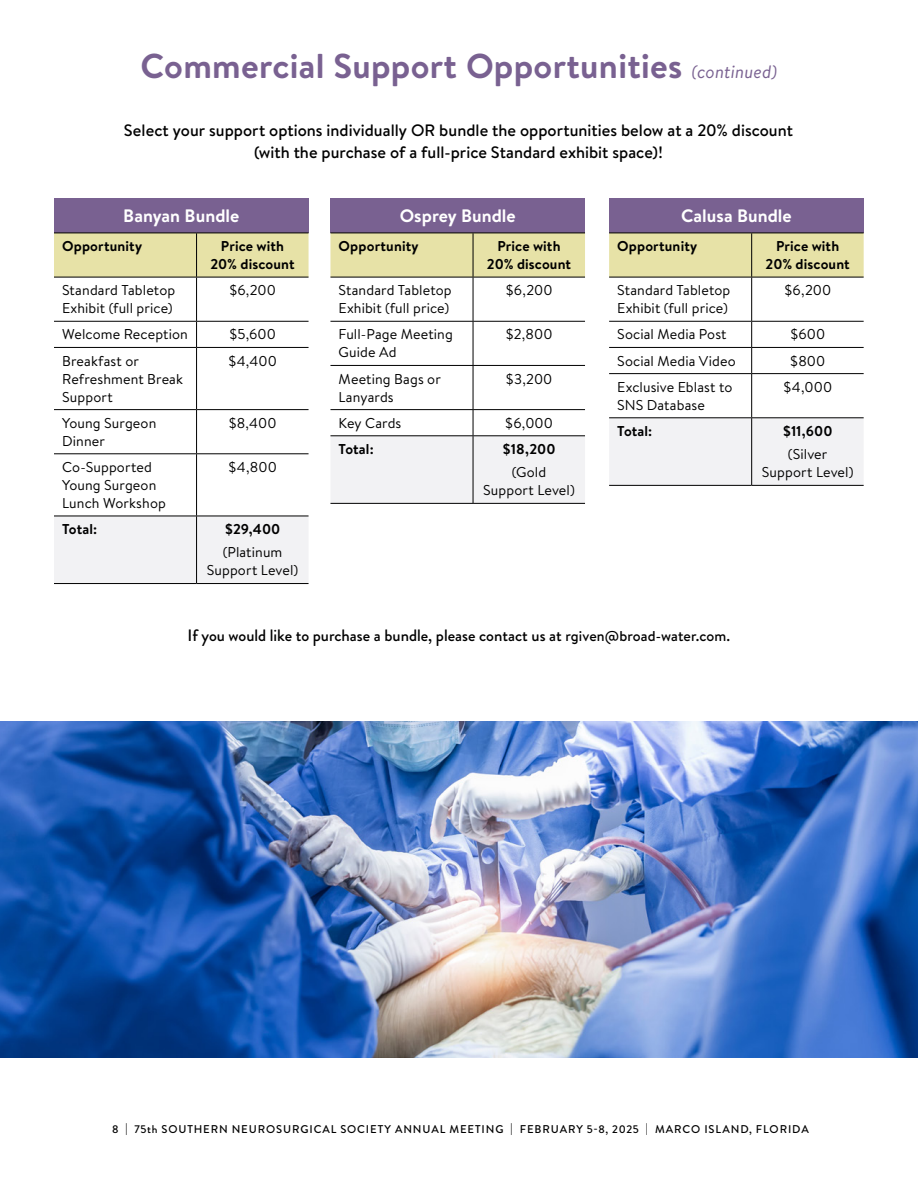
<style>
.page{position:relative;width:918px;height:1188px;background:#fff}
.page>*{position:absolute;margin:0;border:0;box-sizing:border-box;transform-origin:0 0}
.t1{font:700 34.5px "Brandon Text";letter-spacing:.01em;color:#796191}
.t2{font:700 18px "Brandon Text";color:#fff}
.t3{font:500 16.5px/22.5px "Brandon Text";color:#000;text-align:center}
.t4{font:500 16.5px "Brandon Grotesque";color:#000}
.t5{font:14.25px/18px "Brandon Text";letter-spacing:.01em;color:#000}
.t6{font:700 14.25px/18px "Brandon Text";letter-spacing:.01em;color:#000;text-align:center}
.t7{font:500 11.25px "Brandon Grotesque";letter-spacing:.08em;color:#000}
.s1{font-weight:400;font-style:italic;font-size:18px}
.s2{font-family:"Brandon Text";font-size:14.25px}
</style>
<div class="page">
<div style="left:609px;top:199px;width:255px;height:34px;background:#796191"></div>
<div style="left:609px;top:234px;width:255px;height:43px;background:#e7e2a7"></div>
<div style="left:609px;top:418px;width:255px;height:67px;background:#f2f2f4"></div>
<hr style="left:609px;top:233px;width:143px;height:1px;background:#000">
<hr style="left:752px;top:233px;width:112px;height:1px;background:#000">
<hr style="left:751px;top:233px;width:1px;height:44px;background:#000">
<hr style="left:609px;top:277px;width:143px;height:1px;background:#000">
<hr style="left:752px;top:277px;width:112px;height:1px;background:#000">
<hr style="left:751px;top:277px;width:1px;height:44px;background:#000">
<hr style="left:609px;top:321px;width:143px;height:1px;background:#000">
<hr style="left:752px;top:321px;width:112px;height:1px;background:#000">
<hr style="left:609px;top:347px;width:143px;height:1px;background:#000">
<hr style="left:752px;top:347px;width:112px;height:1px;background:#000">
<svg style="left:751px;top:322px;width:1px;height:51px"></svg>
<hr style="left:609px;top:373px;width:143px;height:1px;background:#000">
<hr style="left:752px;top:373px;width:112px;height:1px;background:#000">
<hr style="left:751px;top:374px;width:1px;height:43px;background:#000">
<hr style="left:609px;top:417px;width:143px;height:1px;background:#000">
<hr style="left:752px;top:417px;width:112px;height:1px;background:#000">
<hr style="left:751px;top:418px;width:1px;height:67px;background:#000">
<hr style="left:609px;top:485px;width:143px;height:1px;background:#000">
<hr style="left:752px;top:485px;width:112px;height:1px;background:#000">
<div style="left:330px;top:199px;width:255px;height:34px;background:#796191"></div>
<div style="left:330px;top:234px;width:255px;height:43px;background:#e7e2a7"></div>
<hr style="left:330px;top:233px;width:143px;height:1px;background:#000">
<hr style="left:473px;top:233px;width:112px;height:1px;background:#000">
<hr style="left:473px;top:233px;width:1px;height:44px;background:#000">
<hr style="left:330px;top:277px;width:143px;height:1px;background:#000">
<hr style="left:473px;top:277px;width:112px;height:1px;background:#000">
<hr style="left:473px;top:277px;width:1px;height:44px;background:#000">
<hr style="left:330px;top:321px;width:143px;height:1px;background:#000">
<hr style="left:473px;top:321px;width:112px;height:1px;background:#000">
<hr style="left:473px;top:322px;width:1px;height:43px;background:#000">
<hr style="left:330px;top:365px;width:143px;height:1px;background:#000">
<hr style="left:473px;top:365px;width:112px;height:1px;background:#000">
<hr style="left:473px;top:366px;width:1px;height:43px;background:#000">
<hr style="left:330px;top:409px;width:143px;height:1px;background:#000">
<hr style="left:473px;top:409px;width:112px;height:1px;background:#000">
<svg style="left:330px;top:410px;width:255px;height:93px"></svg>
<hr style="left:330px;top:435px;width:143px;height:1px;background:#000">
<hr style="left:473px;top:435px;width:112px;height:1px;background:#000">
<hr style="left:473px;top:436px;width:1px;height:67px;background:#000">
<hr style="left:330px;top:503px;width:143px;height:1px;background:#000">
<hr style="left:473px;top:503px;width:112px;height:1px;background:#000">
<div style="left:54px;top:199px;width:255px;height:34px;background:#796191"></div>
<div style="left:54px;top:234px;width:255px;height:43px;background:#e7e2a7"></div>
<div style="left:54px;top:517px;width:254px;height:66px;background:#f2f2f4"></div>
<hr style="left:54px;top:233px;width:143px;height:1px;background:#000">
<hr style="left:197px;top:233px;width:112px;height:1px;background:#000">
<hr style="left:196px;top:233px;width:1px;height:44px;background:#000">
<hr style="left:54px;top:277px;width:143px;height:1px;background:#000">
<hr style="left:197px;top:277px;width:112px;height:1px;background:#000">
<hr style="left:196px;top:277px;width:1px;height:44px;background:#000">
<hr style="left:54px;top:321px;width:143px;height:1px;background:#000">
<hr style="left:197px;top:321px;width:112px;height:1px;background:#000">
<svg style="left:196px;top:322px;width:1px;height:25px"></svg>
<hr style="left:54px;top:347px;width:143px;height:1px;background:#000">
<hr style="left:197px;top:347px;width:112px;height:1px;background:#000">
<hr style="left:196px;top:348px;width:1px;height:61px;background:#000">
<hr style="left:54px;top:409px;width:143px;height:1px;background:#000">
<hr style="left:197px;top:409px;width:112px;height:1px;background:#000">
<hr style="left:196px;top:410px;width:1px;height:43px;background:#000">
<hr style="left:54px;top:453px;width:143px;height:1px;background:#000">
<hr style="left:197px;top:453px;width:112px;height:1px;background:#000">
<hr style="left:196px;top:454px;width:1px;height:62px;background:#000">
<hr style="left:54px;top:516px;width:143px;height:1px;background:#000">
<hr style="left:197px;top:516px;width:112px;height:1px;background:#000">
<hr style="left:196px;top:516px;width:1px;height:67px;background:#000">
<hr style="left:54px;top:583px;width:143px;height:1px;background:#000">
<hr style="left:197px;top:583px;width:112px;height:1px;background:#000">
<img style="left:0;top:721px;width:918px;height:337px">
<h1 class="t1" style="left:141px;top:42px;width:638px">Commercial Support Opportunities <span class="s1">(continued)</span></h1>
<p class="t3" style="left:124px;top:118px;width:671px">Select your support options individually OR bundle the opportunities below at a 20% discount (with the purchase of a full-price Standard exhibit space)!</p>
<p class="t2" style="left:123px;top:203px;width:118px">Banyan Bundle</p>
<p class="t6" style="left:62px;top:237px;width:82px">Opportunity</p>
<p class="t6" style="left:210px;top:237px;width:86px">Price with<br>20% discount</p>
<p class="t5" style="left:62px;top:281px;width:115px">Standard Tabletop<br>Exhibit (full price)</p>
<p class="t5" style="left:229px;top:281px;width:49px">$6,200</p>
<p class="t5" style="left:62px;top:325px;width:127px">Welcome Reception</p>
<p class="t5" style="left:229px;top:325px;width:48px">$5,600</p>
<p class="t5" style="left:62px;top:351px;width:122px">Breakfast or<br>Refreshment Break<br>Support</p>
<p class="t5" style="left:228px;top:351px;width:50px">$4,400</p>
<p class="t5" style="left:62px;top:413px;width:96px">Young Surgeon<br>Dinner</p>
<p class="t5" style="left:228px;top:413px;width:50px">$8,400</p>
<p class="t5" style="left:62px;top:457px;width:105px">Co-Supported<br>Young Surgeon<br>Lunch Workshop</p>
<p class="t5" style="left:228px;top:457px;width:50px">$4,800</p>
<p class="t6" style="left:62px;top:520px;width:37px">Total:</p>
<p class="t6" style="left:225px;top:520px;width:57px">$29,400</p>
<p class="t5" style="left:207px;top:543px;width:93px;text-align:center">(Platinum<br>Support Level)</p>
<p class="t2" style="left:400px;top:203px;width:118px">Osprey Bundle</p>
<p class="t6" style="left:339px;top:237px;width:82px">Opportunity</p>
<p class="t6" style="left:487px;top:237px;width:86px">Price with<br>20% discount</p>
<p class="t5" style="left:339px;top:281px;width:115px">Standard Tabletop<br>Exhibit (full price)</p>
<p class="t5" style="left:506px;top:281px;width:49px">$6,200</p>
<p class="t5" style="left:339px;top:325px;width:116px">Full-Page Meeting<br>Guide Ad</p>
<p class="t5" style="left:506px;top:325px;width:48px">$2,800</p>
<p class="t5" style="left:339px;top:369px;width:104px">Meeting Bags or<br>Lanyards</p>
<p class="t5" style="left:506px;top:369px;width:48px">$3,200</p>
<p class="t5" style="left:339px;top:413px;width:64px">Key Cards</p>
<p class="t5" style="left:505px;top:413px;width:50px">$6,000</p>
<p class="t6" style="left:339px;top:440px;width:37px">Total:</p>
<p class="t6" style="left:502px;top:440px;width:55px">$18,200</p>
<p class="t5" style="left:483px;top:463px;width:93px;text-align:center">(Gold<br>Support Level)</p>
<p class="t2" style="left:681px;top:203px;width:112px">Calusa Bundle</p>
<p class="t6" style="left:617px;top:237px;width:82px">Opportunity</p>
<p class="t6" style="left:766px;top:237px;width:86px">Price with<br>20% discount</p>
<p class="t5" style="left:617px;top:281px;width:115px">Standard Tabletop<br>Exhibit (full price)</p>
<p class="t5" style="left:784px;top:281px;width:49px">$6,200</p>
<p class="t5" style="left:617px;top:325px;width:111px">Social Media Post</p>
<p class="t5" style="left:790px;top:325px;width:37px">$600</p>
<p class="t5" style="left:617px;top:351px;width:120px">Social Media Video</p>
<p class="t5" style="left:790px;top:351px;width:37px">$800</p>
<p class="t5" style="left:617px;top:377px;width:117px">Exclusive Eblast to<br>SNS Database</p>
<p class="t5" style="left:783px;top:377px;width:50px">$4,000</p>
<p class="t6" style="left:617px;top:422px;width:37px">Total:</p>
<p class="t6" style="left:783px;top:422px;width:51px">$11,600</p>
<p class="t5" style="left:762px;top:445px;width:93px;text-align:center">(Silver<br>Support Level)</p>
<p class="t4" style="left:188px;top:624px;width:544px">If you would like to purchase a bundle, please contact us at <span class="s2">rgiven@broad-water.com</span>.</p>
<p class="t7" style="left:112px;top:1122px;width:698px">8 | 75th SOUTHERN NEUROSURGICAL SOCIETY ANNUAL MEETING | FEBRUARY 5-8, 2025 | MARCO ISLAND, FLORIDA</p>
</div>
